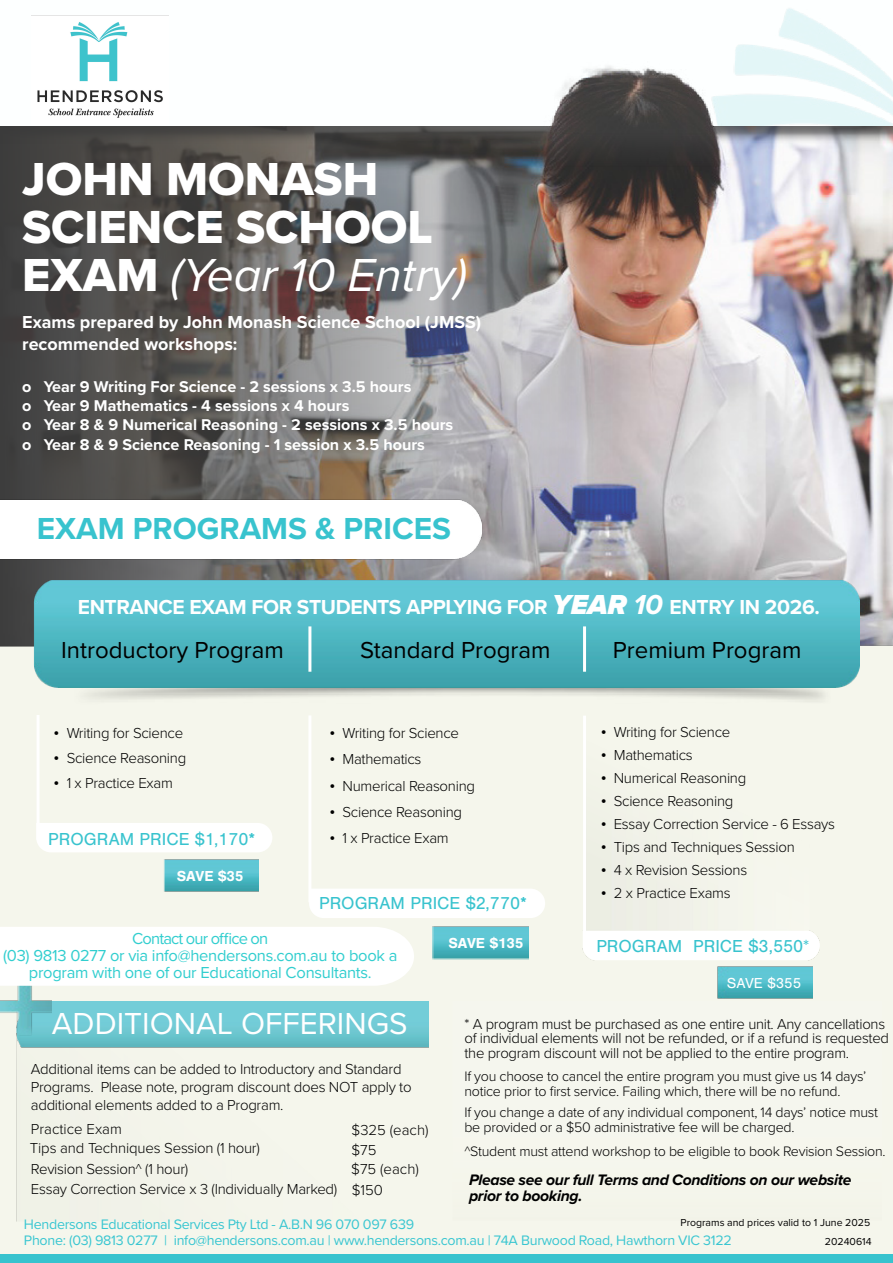
<style>
.page{position:relative;width:893px;height:1263px;background:#fff}
.page>*{position:absolute;margin:0;border:0;box-sizing:border-box;transform-origin:0 0}
.t1{font:48px/48.2px "Proxima Nova Extrabld";color:#fff}
.t2{font:italic 48px "Proxima Nova";color:#fff}
.t3{font:700 31.5px "Proxima Nova";color:#38c3ce}
.t4{font:31.5px "Proxima Nova";color:#fff}
.t5{font:24px "Proxima Nova";color:#000}
.t6{font:700 21px "Proxima Nova";letter-spacing:-.02em;color:#fff}
.t7{font:700 18px/22.2px "Proxima Nova";color:#fff}
.t8{font:18px "Nimbus San";color:#38c3ce}
.t9{font:16.5px/17.2px "Proxima Nova";letter-spacing:-.015em;color:#31cecf;text-align:center}
.t10{font:700 16.2px/19.4px "Proxima Nova";color:#fff}
.t11{font:italic 700 15.75px/15.8px "Proxima Nova";letter-spacing:-.02em;color:#000}
.t12{font:300 15px/18px "Proxima Nova";letter-spacing:-.02em;color:#000}
.t13{font:700 15px "Nimbus San";color:#fff}
.t14{font:300 15px/21.1px "Proxima Nova";color:#000}
.t15{font:15px "Nimbus San";color:#fff}
.t16{font:300 14.85px/14.9px "Proxima Nova";letter-spacing:-.02em;color:#000}
.t17{font:300 14.25px/14.2px "Proxima Nova";letter-spacing:-.02em;color:#000}
.t18{font:14.25px/15.3px "Proxima Nova";letter-spacing:-.02em;color:#39c6d1}
.t19{font:10.5px "Proxima Nova";color:#000}
.s1{font-family:"Proxima Nova Extrabld";font-style:normal}
.s2{font-weight:900;font-style:italic;font-size:28.5px}
.s3{font-style:italic;font-size:28.5px}
.s4{font-family:"Times New Roman";font-weight:400}
.s5{font-family:"Proxima Nova"}
</style>
<div class="page">
<div style="left:0;top:645px;width:893px;height:618px;background:#f5f6ec"></div>
<img style="left:0;top:145px;width:480px;height:502px">
<img style="left:0;top:126px;width:480px;height:19px">
<img style="left:0;top:499px;width:480px;height:60px">
<img style="left:34px;top:579px;width:825px;height:110px">
<hr style="left:308px;top:626px;width:3px;height:46px;background:#fff">
<hr style="left:583px;top:626px;width:3px;height:46px;background:#fff">
<img style="left:480px;top:66px;width:413px;height:582px">
<img style="left:583px;top:930px;width:237px;height:31px">
<div style="left:0;top:1255px;width:893px;height:8px;background:#38c3ce"></div>
<hr style="left:583px;top:716px;width:3px;height:232px;background:#fff">
<img style="left:638px;top:8px;width:255px;height:119px">
<div style="left:36px;top:823px;width:236px;height:29px;background:#fff"></div>
<hr style="left:37px;top:715px;width:3px;height:125px;background:#fff">
<img style="left:163px;top:859px;width:96px;height:33px">
<div style="left:309px;top:889px;width:236px;height:29px;background:#fff"></div>
<hr style="left:308px;top:715px;width:3px;height:187px;background:#fff">
<img style="left:432px;top:926px;width:96px;height:33px">
<img style="left:717px;top:966px;width:96px;height:33px">
<img style="left:37px;top:22px;width:126px;height:96px">
<img style="left:17px;top:1001px;width:412px;height:46px">
<img style="left:0;top:986px;width:51px;height:51px">
<div style="left:0;top:927px;width:414px;height:59px;background:#fff"></div>
<h1 class="t1" style="left:22px;top:154px;width:412px">JOHN MONASH<br>SCIENCE SCHOOL</h1>
<h1 class="t2" style="left:22px;top:239px;width:446px"><span class="s1">EXAM</span> (Year 10 Entry)</h1>
<p class="t7" style="left:22px;top:311px;width:461px">Exams prepared by John Monash Science School (JMSS) recommended workshops:</p>
<p class="t10" style="left:22px;top:376px;width:432px">o Year 9 Writing For Science - 2 sessions x 3.5 hours<br>o Year 9 Mathematics - 4 sessions x 4 hours<br>o Year 8 &amp; 9 Numerical Reasoning - 2 sessions x 3.5 hours o Year 8 &amp; 9 Science Reasoning - 1 session x 3.5 hours</p>
<h2 class="t3" style="left:37px;top:505px;width:416px">EXAM PROGRAMS &amp; PRICES</h2>
<h3 class="t6" style="left:78px;top:591px;width:743px">ENTRANCE EXAM FOR STUDENTS APPLYING FOR <span class="s2">YEAR</span> <span class="s3">10</span> ENTRY IN 2026.</h3>
<h3 class="t5" style="left:61px;top:632px;width:224px">Introductory Program</h3>
<h3 class="t5" style="left:360px;top:632px;width:192px">Standard Program</h3>
<h3 class="t5" style="left:613px;top:632px;width:190px">Premium Program</h3>
<p class="t12" style="left:54px;top:723px;width:131px"><span class="s4">•</span> Writing for Science</p>
<p class="t12" style="left:54px;top:748px;width:134px"><span class="s4">•</span> Science Reasoning</p>
<p class="t12" style="left:54px;top:773px;width:120px"><span class="s4">•</span> 1 x Practice Exam</p>
<p class="t8" style="left:48px;top:829px;width:209px">PROGRAM PRICE $1,170*</p>
<p class="t13" style="left:177px;top:868px;width:68px">SAVE $35</p>
<p class="t12" style="left:330px;top:723px;width:131px"><span class="s4">•</span> Writing for Science</p>
<p class="t12" style="left:330px;top:749px;width:93px"><span class="s4">•</span> Mathematics</p>
<p class="t12" style="left:330px;top:776px;width:147px"><span class="s4">•</span> Numerical Reasoning</p>
<p class="t12" style="left:330px;top:802px;width:134px"><span class="s4">•</span> Science Reasoning</p>
<p class="t12" style="left:330px;top:828px;width:120px"><span class="s4">•</span> 1 x Practice Exam</p>
<p class="t8" style="left:319px;top:894px;width:209px">PROGRAM PRICE $2,770*</p>
<p class="t9" style="left:3px;top:929px;width:396px">Contact our office on<br>(03) 9813 0277 or via info@hendersons.com.au to book a program with one of our Educational Consultants.</p>
<p class="t13" style="left:448px;top:935px;width:76px">SAVE $135</p>
<p class="t12" style="left:601px;top:722px;width:131px"><span class="s4">•</span> Writing for Science</p>
<p class="t12" style="left:601px;top:745px;width:93px"><span class="s4">•</span> Mathematics</p>
<p class="t12" style="left:601px;top:768px;width:147px"><span class="s4">•</span> Numerical Reasoning</p>
<p class="t12" style="left:601px;top:791px;width:134px"><span class="s4">•</span> Science Reasoning</p>
<p class="t12" style="left:601px;top:814px;width:236px"><span class="s4">•</span> Essay Correction Service - 6 Essays</p>
<p class="t12" style="left:601px;top:837px;width:195px"><span class="s4">•</span> Tips and Techniques Session</p>
<p class="t12" style="left:601px;top:860px;width:148px"><span class="s4">•</span> 4 x Revision Sessions</p>
<p class="t12" style="left:601px;top:883px;width:131px"><span class="s4">•</span> 2 x Practice Exams</p>
<p class="t8" style="left:596px;top:936px;width:215px">PROGRAM PRICE $3,550<span class="s5">*</span></p>
<p class="t15" style="left:727px;top:974px;width:76px">SAVE $355</p>
<h2 class="t4" style="left:52px;top:1000px;width:357px">ADDITIONAL OFFERINGS</h2>
<p class="t12" style="left:31px;top:1059px;width:382px">Additional items can be added to Introductory and Standard<br>Programs. Please note, program discount does NOT apply to additional elements added to a Program.</p>
<p class="t12" style="left:30px;top:1119px;width:231px;line-height:19px">Practice Exam<br>Tips and Techniques Session (1 hour)</p>
<p class="t12" style="left:31px;top:1158px;width:308px;line-height:20.1px">Revision Session^ (1 hour)<br>Essay Correction Service x 3 (Individually Marked)</p>
<p class="t16" style="left:464px;top:1015px;width:426px">* A program must be purchased as one entire unit. Any cancellations of individual elements will not be refunded, or if a refund is requested the program discount will not be applied to the entire program.</p>
<p class="t17" style="left:464px;top:1068px;width:403px">If you choose to cancel the entire program you must give us 14 days’ notice prior to first service. Failing which, there will be no refund.</p>
<p class="t17" style="left:464px;top:1104px;width:415px">If you change a date of any individual component, 14 days’ notice must be provided or a $50 administrative fee will be charged.</p>
<p class="t17" style="left:464px;top:1143px;width:423px">^Student must attend workshop to be eligible to book Revision Session.</p>
<p class="t12" style="left:352px;top:1120px;width:78px">$325 (each)</p>
<p class="t14" style="left:351px;top:1157px;width:69px">$75 (each) $150</p>
<p class="t12" style="left:351px;top:1140px;width:27px">$75</p>
<p class="t11" style="left:469px;top:1171px;width:384px">Please see our full Terms and Conditions on our website prior to booking.</p>
<p class="t19" style="left:680px;top:1215px;width:191px">Programs and prices valid to 1 June 2025</p>
<p class="t18" style="left:24px;top:1216px;width:709px">Hendersons Educational Services Pty Ltd - A.B.N 96 070 097 639<br>Phone: (03) 9813 0277 | info@hendersons.com.au | www.hendersons.com.au | 74A Burwood Road, Hawthorn VIC 3122</p>
<p class="t19" style="left:825px;top:1234px;width:48px">20240614</p>
</div>
